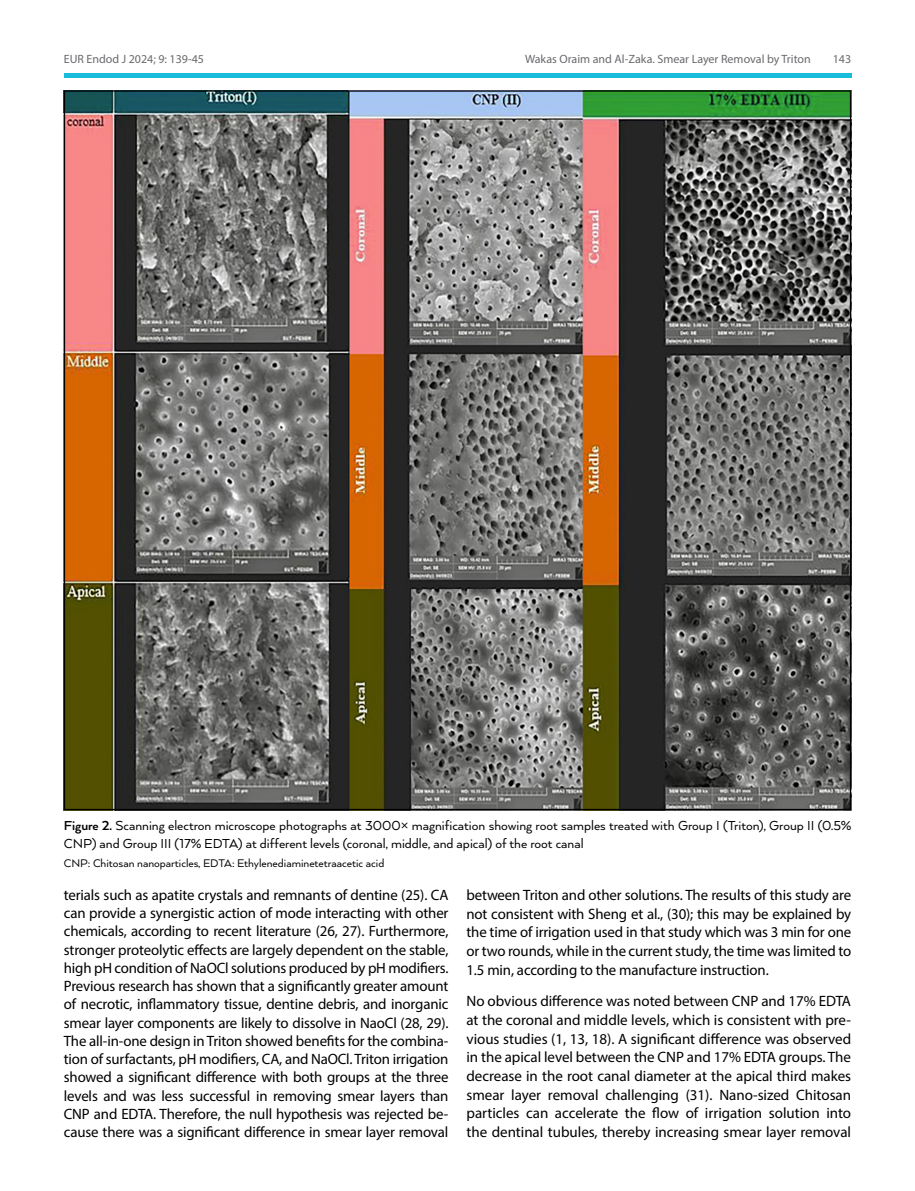
<style>
.page{position:relative;width:915px;height:1191px;background:#fff}
.page>*{position:absolute;margin:0;border:0;box-sizing:border-box;transform-origin:0 0}
.t1{font:15px/18.1px "Myriad Pro";letter-spacing:-.01em;color:#000;text-align:justify}
.t2{font:15px/18px "Arquitecta";color:#000}
.t3{font:12.75px "Arquitecta";color:#000}
.t4{font:12px "Myriad Pro";color:#696a6d}
.s1{font-weight:700}
</style>
<div class="page">
<div style="left:64px;top:73px;width:786px;height:5px;background:#1abcdc"></div>
<img style="left:66px;top:92px;width:782px;height:716px">
<p class="t4" style="left:64px;top:52px;width:142px">EUR Endod J 2024; 9: 139-45</p>
<p class="t4" style="left:525px;top:52px;width:287px">Wakas Oraim and Al-Zaka. Smear Layer Removal by Triton</p>
<p class="t4" style="left:832px;top:52px;width:20px">143</p>
<p class="t2" style="left:64px;top:816px;width:788px"><span class="s1">Figure 2.</span> Scanning electron microscope photographs at 3000× magnification showing root samples treated with Group I (Triton), Group II (0.5%<br>CNP) and Group III (17% EDTA) at different levels (coronal, middle, and apical) of the root canal</p>
<p class="t3" style="left:64px;top:855px;width:322px">CNP: Chitosan nanoparticles, EDTA: Ethylenediaminetetraacetic acid</p>
<p class="t1" style="left:64px;top:885px;width:386px">terials such as apatite crystals and remnants of dentine (25). CA can provide a synergistic action of mode interacting with other chemicals, according to recent literature (26, 27). Furthermore, stronger proteolytic effects are largely dependent on the stable, high pH condition of NaOCl solutions produced by pH modifiers.<br>Previous research has shown that a significantly greater amount of necrotic, inflammatory tissue, dentine debris, and inorganic smear layer components are likely to dissolve in NaoCl (28, 29).<br>The all-in-one design in Triton showed benefits for the combina&shy;tion of surfactants, pH modifiers, CA, and NaOCl. Triton irrigation showed a significant difference with both groups at the three levels and was less successful in removing smear layers than CNP and EDTA. Therefore, the null hypothesis was rejected be&shy;cause there was a significant difference in smear layer removal</p>
<p class="t1" style="left:466px;top:885px;width:386px;line-height:18.6px">between Triton and other solutions. The results of this study are not consistent with Sheng et al., (30); this may be explained by the time of irrigation used in that study which was 3 min for one or two rounds, while in the current study, the time was limited to 1.5 min, according to the manufacture instruction.</p>
<p class="t1" style="left:466px;top:991px;width:386px;line-height:18.8px">No obvious difference was noted between CNP and 17% EDTA at the coronal and middle levels, which is consistent with pre&shy;vious studies (1, 13, 18). A significant difference was observed in the apical level between the CNP and 17% EDTA groups. The decrease in the root canal diameter at the apical third makes smear layer removal challenging (31). Nano-sized Chitosan particles can accelerate the flow of irrigation solution into the dentinal tubules, thereby increasing smear layer removal</p>
</div>
